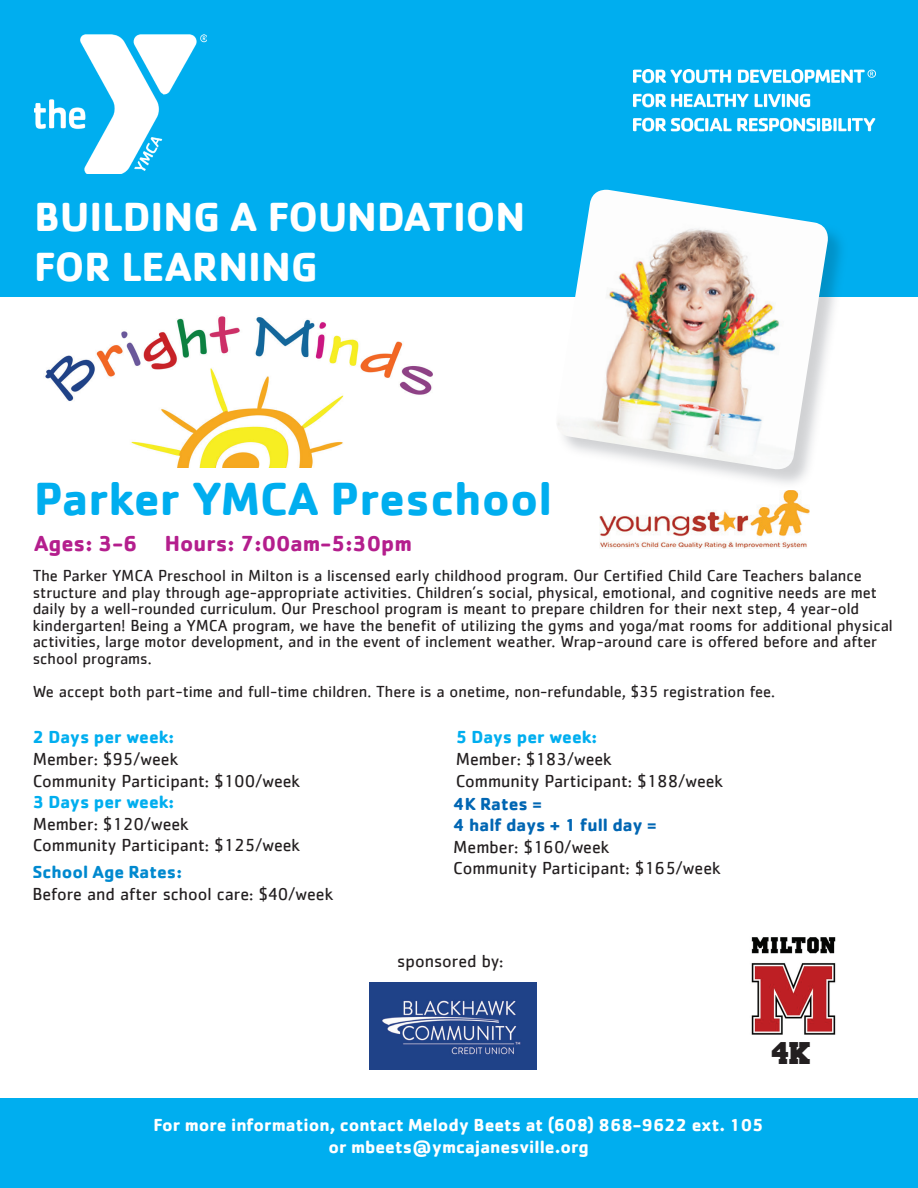
<style>
.page{position:relative;width:918px;height:1188px;background:#fff}
.page>*{position:absolute;margin:0;border:0;box-sizing:border-box;transform-origin:0 0}
.t1{font:700 48px "Cachet";color:#00aeef}
.t2{font:700 42px/50.4px "Cachet";color:#fff}
.t3{font:26.55px "Freshman";color:#231f20}
.t4{font:700 22.5px "Cachet";color:#b41e8d}
.t5{font:18px/21.6px "Cachet";color:#231f20}
.t6{font:700 18px/21.6px "Cachet";color:#fff;text-align:center}
.t7{font:700 18px "Cachet";color:#00aeef}
.t8{font:700 18px/21.6px "Cachet";color:#0166b3}
.t9{font:700 18px "Cachet";color:#0089cf}
.t10{font:16.5px/16.5px "Cachet";color:#231f20}
</style>
<div class="page">
<img style="left:45px;top:316px;width:388px;height:152px">
<img style="left:751px;top:937px;width:85px;height:98px">
<img style="left:600px;top:490px;width:210px;height:59px">
<img style="left:369px;top:982px;width:168px;height:88px">
<div style="left:0;top:0;width:918px;height:297px;background:#00aeef"></div>
<img style="left:34px;top:34px;width:173px;height:140px">
<img style="left:634px;top:70px;width:242px;height:62px">
<img style="left:556px;top:190px;width:274px;height:281px">
<div style="left:0;top:1098px;width:918px;height:90px;background:#00aeef"></div>
<h2 class="t2" style="left:34px;top:190px;width:493px">BUILDING A FOUNDATION<br>FOR LEARNING</h2>
<h1 class="t1" style="left:34px;top:468px;width:520px">Parker YMCA Preschool</h1>
<h3 class="t4" style="left:34px;top:528px;width:379px">Ages: 3-6 Hours: 7:00am-5:30pm</h3>
<p class="t10" style="left:33px;top:567px;width:862px">The Parker YMCA Preschool in Milton is a liscensed early childhood program. Our Certified Child Care Teachers balance structure and play through age-appropriate activities. Children’s social, physical, emotional, and cognitive needs are met daily by a well-rounded curriculum. Our Preschool program is meant to prepare children for their next step, 4 year-old kindergarten! Being a YMCA program, we have the benefit of utilizing the gyms and yoga/mat rooms for additional physical activities, large motor development, and in the event of inclement weather. Wrap-around care is offered before and after school programs.</p>
<p class="t10" style="left:33px;top:683px;width:744px">We accept both part-time and full-time children. There is a onetime, non-refundable, $35 registration fee.</p>
<p class="t7" style="left:33px;top:726px;width:143px">2 Days per week:</p>
<p class="t5" style="left:33px;top:748px;width:269px">Member: $95/week<br>Community Participant: $100/week</p>
<p class="t7" style="left:33px;top:790px;width:143px">3 Days per week:</p>
<p class="t5" style="left:33px;top:813px;width:269px">Member: $120/week<br>Community Participant: $125/week</p>
<p class="t9" style="left:32px;top:861px;width:151px">School Age Rates:</p>
<p class="t5" style="left:32px;top:883px;width:302px">Before and after school care: $40/week</p>
<p class="t7" style="left:456px;top:726px;width:143px">5 Days per week:</p>
<p class="t5" style="left:456px;top:748px;width:269px">Member: $183/week<br>Community Participant: $188/week</p>
<p class="t8" style="left:453px;top:792px;width:205px">4K Rates =<br>4 half days + 1 full day =</p>
<p class="t5" style="left:453px;top:836px;width:269px">Member: $160/week<br>Community Participant: $165/week</p>
<p class="t5" style="left:397px;top:950px;width:108px">sponsored by:</p>
<h3 class="t3" style="left:772px;top:1041px;width:41px">4K</h3>
<p class="t6" style="left:153px;top:1114px;width:612px">For more information, contact Melody Beets at (608) 868-9622 ext. 105 or mbeets@ymcajanesville.org</p>
</div>
